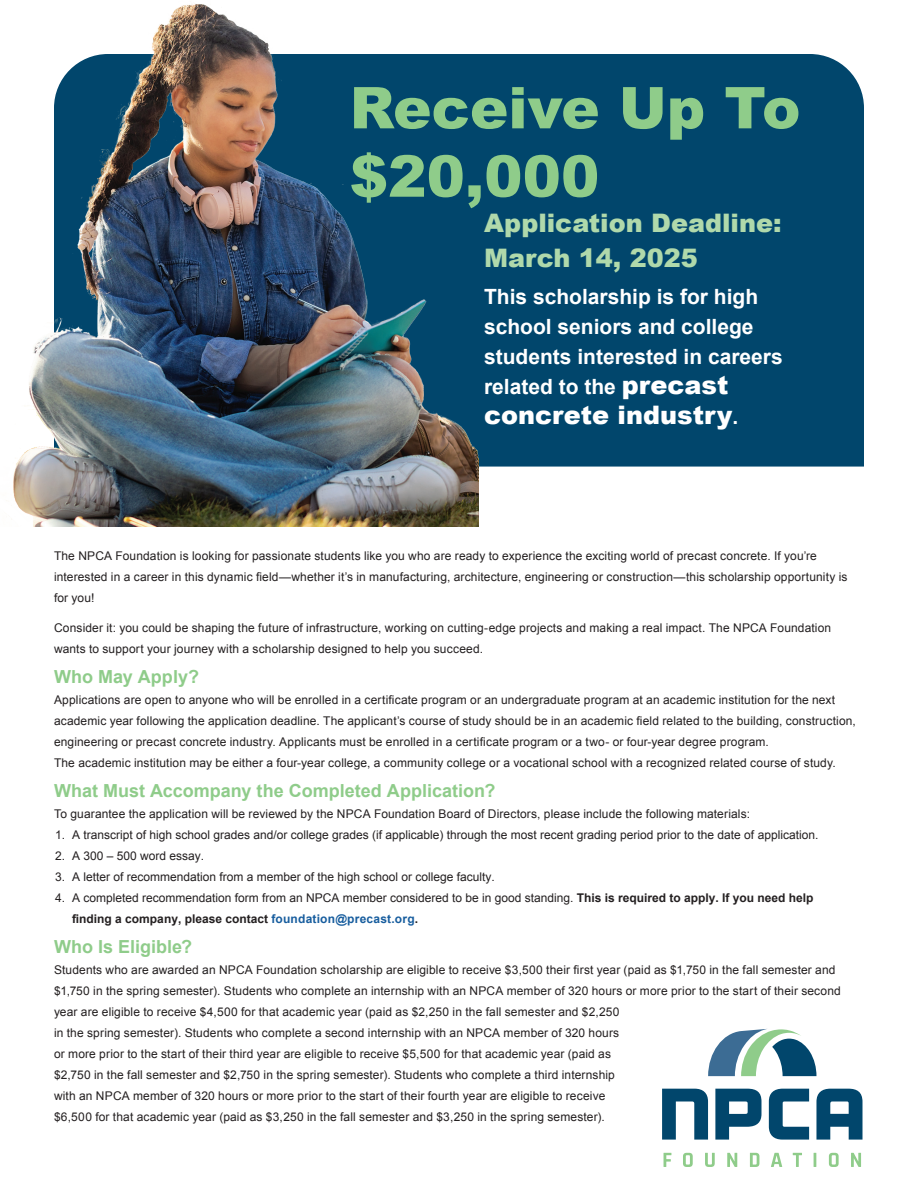
<style>
.page{position:relative;width:918px;height:1188px;background:#fff}
.page>*{position:absolute;margin:0;border:0;box-sizing:border-box;transform-origin:0 0}
.t1{font:900 57.6px/68.4px "Arial";color:#8fcc8a}
.t2{font:900 25.5px/34.5px "Arial";color:#b0d9ab}
.t3{font:900 25.5px "Arial";color:#fff}
.t4{font:700 21px/30px "Arial";color:#fff}
.t5{font:700 18px "Arial";color:#8fcc8a}
.t6{font:12px/21px "Arial";letter-spacing:.01em;color:#231f20}
.s1{font-weight:900;font-size:25.5px}
.s2{font-weight:700;font-size:21px}
.s3{font-weight:700}
.s4{font-weight:700;color:#175d9e}
</style>
<div class="page">
<div style="left:478px;top:54px;width:386px;height:413px;background:#01466c"></div>
<svg style="left:662px;top:1089px;width:46px;height:51px"></svg>
<svg style="left:715px;top:1089px;width:46px;height:51px"></svg>
<svg style="left:769px;top:1089px;width:40px;height:51px"></svg>
<svg style="left:816px;top:1089px;width:46px;height:51px"></svg>
<svg style="left:708px;top:1029px;width:108px;height:47px"></svg>
<svg style="left:664px;top:1153px;width:7px;height:14px"></svg>
<svg style="left:683px;top:1153px;width:10px;height:14px"></svg>
<svg style="left:705px;top:1153px;width:10px;height:14px"></svg>
<svg style="left:727px;top:1153px;width:10px;height:14px"></svg>
<svg style="left:750px;top:1153px;width:9px;height:14px"></svg>
<svg style="left:771px;top:1153px;width:11px;height:14px"></svg>
<svg style="left:793px;top:1153px;width:9px;height:14px"></svg>
<svg style="left:814px;top:1153px;width:2px;height:14px"></svg>
<svg style="left:829px;top:1153px;width:10px;height:14px"></svg>
<svg style="left:851px;top:1153px;width:10px;height:14px"></svg>
<img style="left:13px;top:3px;width:465px;height:523px">
<h1 class="t1" style="left:350px;top:72px;width:452px">Receive Up To $20,000</h1>
<h2 class="t2" style="left:484px;top:205px;width:299px">Application Deadline:<br>March 14, 2025</h2>
<h3 class="t4" style="left:484px;top:282px;width:300px">This scholarship is for high school seniors and college students interested in careers related to the <span class="s1">precast</span></h3>
<h2 class="t3" style="left:484px;top:396px;width:256px">concrete industry<span class="s2">.</span></h2>
<p class="t6" style="left:54px;top:546px;width:795px">The NPCA Foundation is looking for passionate students like you who are ready to experience the exciting world of precast concrete. If you’re interested in a career in this dynamic field—whether it’s in manufacturing, architecture, engineering or construction—this scholarship opportunity is for you!</p>
<p class="t6" style="left:54px;top:618px;width:779px">Consider it: you could be shaping the future of infrastructure, working on cutting-edge projects and making a real impact. The NPCA Foundation wants to support your journey with a scholarship designed to help you succeed.</p>
<h3 class="t5" style="left:54px;top:665px;width:147px">Who May Apply?</h3>
<p class="t6" style="left:54px;top:690px;width:803px">Applications are open to anyone who will be enrolled in a certificate program or an undergraduate program at an academic institution for the next academic year following the application deadline. The applicant’s course of study should be in an academic field related to the building, construction, engineering or precast concrete industry. Applicants must be enrolled in a certificate program or a two- or four-year degree program.<br>The academic institution may be either a four-year college, a community college or a vocational school with a recognized related course of study.</p>
<h3 class="t5" style="left:54px;top:779px;width:443px">What Must Accompany the Completed Application?</h3>
<p class="t6" style="left:54px;top:804px;width:698px">To guarantee the application will be reviewed by the NPCA Foundation Board of Directors, please include the following materials:</p>
<p class="t6" style="left:55px;top:824px;width:765px">1. A transcript of high school grades and/or college grades (if applicable) through the most recent grading period prior to the date of application.</p>
<p class="t6" style="left:55px;top:845px;width:150px">2. A 300 – 500 word essay.</p>
<p class="t6" style="left:55px;top:866px;width:441px">3. A letter of recommendation from a member of the high school or college faculty.</p>
<p class="t6" style="left:72px;top:887px;width:743px;text-indent:-17px">4. A completed recommendation form from an NPCA member considered to be in good standing. <span class="s3">This is required to apply. If you need help finding a company, please contact</span> <span class="s4">foundation@precast.org</span><span class="s3">.</span></p>
<h3 class="t5" style="left:54px;top:935px;width:140px">Who Is Eligible?</h3>
<p class="t6" style="left:54px;top:960px;width:788px">Students who are awarded an NPCA Foundation scholarship are eligible to receive $3,500 their first year (paid as $1,750 in the fall semester and $1,750 in the spring semester). Students who complete an internship with an NPCA member of 320 hours or more prior to the start of their second year are eligible to receive $4,500 for that academic year (paid as $2,250 in the fall semester and $2,250<br>in the spring semester). Students who complete a second internship with an NPCA member of 320 hours<br>or more prior to the start of their third year are eligible to receive $5,500 for that academic year (paid as<br>$2,750 in the fall semester and $2,750 in the spring semester). Students who complete a third internship<br>with an NPCA member of 320 hours or more prior to the start of their fourth year are eligible to receive<br>$6,500 for that academic year (paid as $3,250 in the fall semester and $3,250 in the spring semester).</p>
</div>
